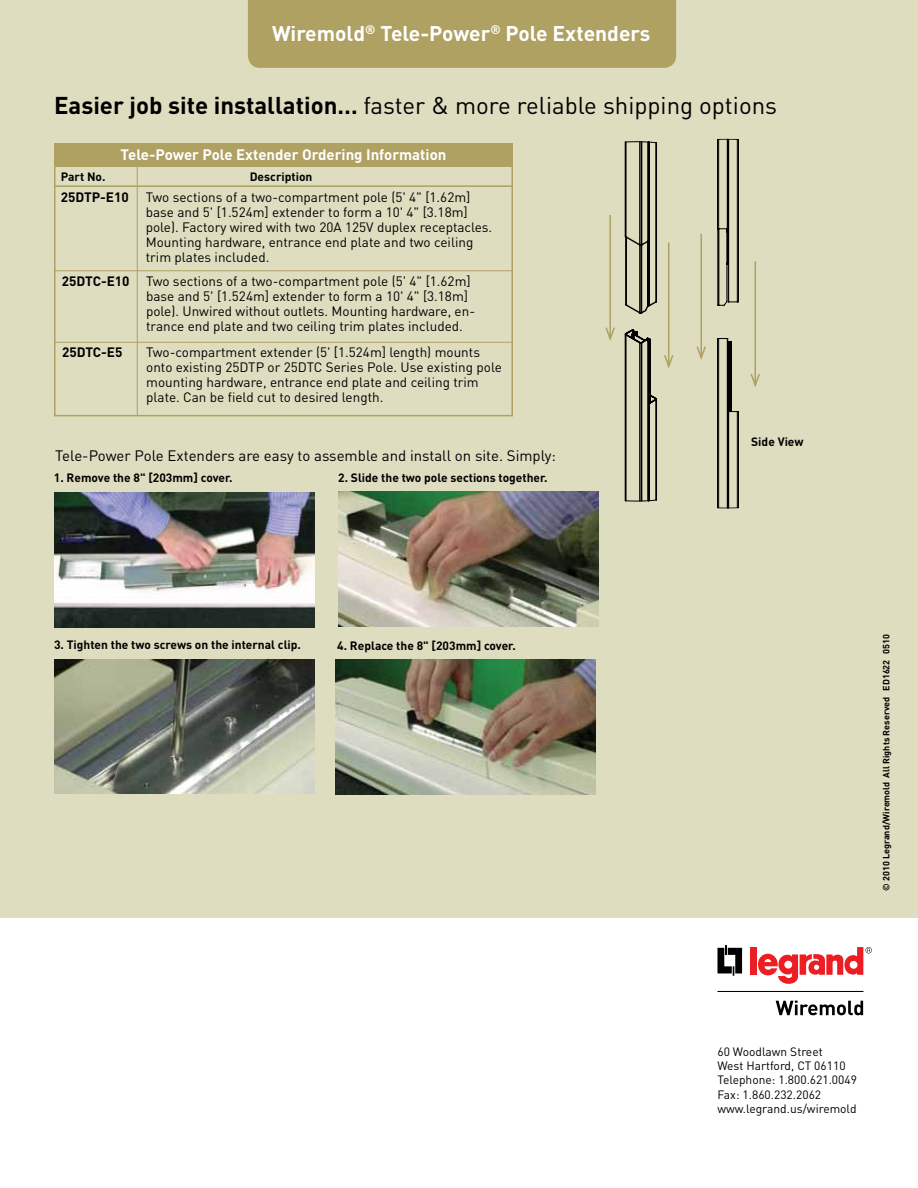
<style>
.page{position:relative;width:918px;height:1188px;background:#fff}
.page>*{position:absolute;margin:0;border:0;box-sizing:border-box;transform-origin:0 0}
.t1{font:24px "DIN";color:#000}
.t2{font:700 21px "DIN";color:#fff}
.t3{font:15px "DIN";color:#000}
.t4{font:700 15px "DIN";color:#fff}
.t5{font:13.5px/15px "DIN";color:#000}
.t6{font:700 13.5px "DIN";color:#000}
.t7{font:700 12px "DIN";color:#000}
.t8{font:12px/14.4px "DIN";color:#000}
.t9{font:700 9px "DIN";color:#000}
.s1{font-weight:700}
</style>
<div class="page">
<div style="left:0;top:0;width:918px;height:918px;background:#deddc0"></div>
<div style="left:248px;top:0;width:428px;height:68px;background:#afa162"></div>
<svg style="left:717px;top:946px;width:25px;height:30px"></svg>
<div style="left:751px;top:947px;width:6px;height:28px;background:#ed1d24"></div>
<svg style="left:758px;top:947px;width:114px;height:37px"></svg>
<hr style="left:717px;top:991px;width:146px;height:1px;background:#000">
<svg style="left:776px;top:1001px;width:87px;height:14px"></svg>
<div style="left:54px;top:143px;width:459px;height:23px;background:#afa162"></div>
<div style="left:54px;top:144px;width:459px;height:272px;border:2px solid #afa162"></div>
<hr style="left:54px;top:185px;width:459px;height:2px;background:#afa162">
<hr style="left:54px;top:270px;width:459px;height:1px;background:#afa162">
<hr style="left:54px;top:342px;width:459px;height:1px;background:#afa162">
<hr style="left:137px;top:160px;width:1px;height:256px;background:#afa162">
<svg style="left:605px;top:141px;width:52px;height:361px"></svg>
<hr style="left:668px;top:242px;width:1px;height:124px;background:#afa162">
<svg style="left:664px;top:353px;width:10px;height:15px"></svg>
<hr style="left:701px;top:234px;width:1px;height:124px;background:#afa162">
<svg style="left:696px;top:345px;width:10px;height:15px"></svg>
<svg style="left:717px;top:139px;width:43px;height:370px"></svg>
<img style="left:336px;top:660px;width:259px;height:135px">
<img style="left:338px;top:492px;width:260px;height:135px">
<img style="left:55px;top:493px;width:259px;height:135px">
<img style="left:55px;top:659px;width:259px;height:135px">
<h2 class="t2" style="left:272px;top:20px;width:380px">Wiremold<sup>®</sup> Tele-Power<sup>®</sup> Pole Extenders</h2>
<h1 class="t1" style="left:54px;top:91px;width:725px"><span class="s1">Easier job site installation…</span> faster &amp; more reliable shipping options</h1>
<p class="t4" style="left:121px;top:145px;width:327px">Tele-Power Pole Extender Ordering Information</p>
<p class="t7" style="left:61px;top:169px;width:46px">Part No.</p>
<p class="t7" style="left:250px;top:169px;width:64px">Description</p>
<p class="t6" style="left:61px;top:188px;width:70px">25DTP-E10</p>
<p class="t5" style="left:146px;top:189px;width:348px">Two sections of a two-compartment pole (5' 4" [1.62m] base and 5' [1.524m] extender to form a 10' 4" [3.18m] pole). Factory wired with two 20A 125V duplex receptacles.<br>Mounting hardware, entrance end plate and two ceiling trim plates included.</p>
<p class="t5" style="left:146px;top:273px;width:331px;text-indent:-84px"><span class="s1">25DTC-E10</span> Two sections of a two-compartment pole (5' 4" [1.62m] base and 5' [1.524m] extender to form a 10' 4" [3.18m] pole). Unwired without outlets. Mounting hardware, en&shy;trance end plate and two ceiling trim plates included.</p>
<p class="t6" style="left:62px;top:343px;width:62px">25DTC-E5</p>
<p class="t5" style="left:146px;top:344px;width:357px">Two-compartment extender (5' [1.524m] length) mounts onto existing 25DTP or 25DTC Series Pole. Use existing pole mounting hardware, entrance end plate and ceiling trim plate. Can be field cut to desired length.</p>
<p class="t7" style="left:751px;top:433px;width:54px">Side View</p>
<p class="t7" style="left:54px;top:470px;width:180px">1. Remove the 8" [203mm] cover.</p>
<p class="t3" style="left:55px;top:446px;width:502px">Tele-Power Pole Extenders are easy to assemble and install on site. Simply:</p>
<p class="t7" style="left:338px;top:470px;width:211px">2. Slide the two pole sections together.</p>
<p class="t7" style="left:54px;top:637px;width:249px">3. Tighten the two screws on the internal clip.</p>
<p class="t7" style="left:337px;top:638px;width:180px">4. Replace the 8" [203mm] cover.</p>
<p class="t9" style="left:880px;top:891px;width:258px;rotate:-90deg">© 2010 Legrand/Wiremold All Rights Reserved ED1622 0510</p>
<p class="t8" style="left:717px;top:1044px;width:141px">60 Woodlawn Street<br>West Hartford, CT 06110<br>Telephone: 1.800.621.0049<br>Fax: 1.860.232.2062 www.legrand.us/wiremold</p>
</div>
